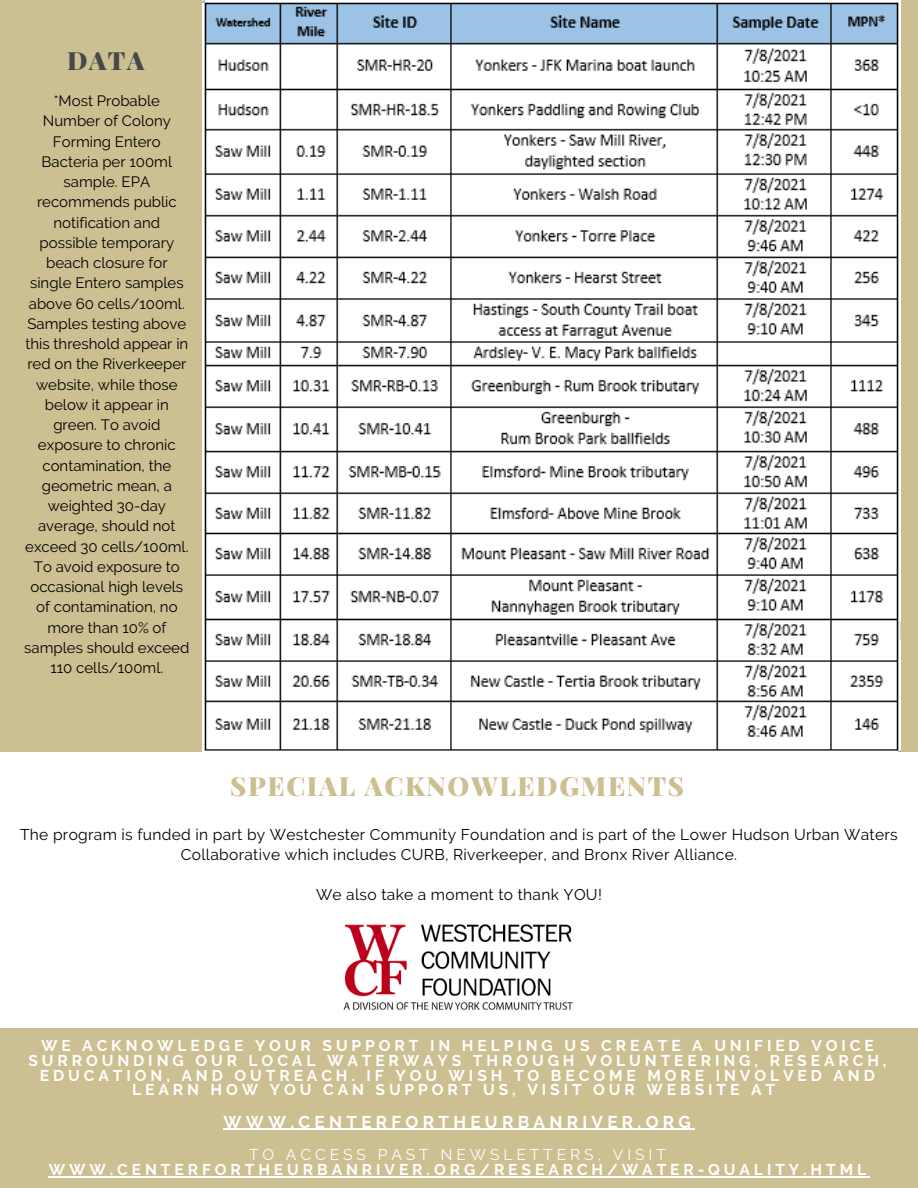
<style>
.page{position:relative;width:918px;height:1188px;background:#fff}
.page>*{position:absolute;margin:0;border:0;box-sizing:border-box;transform-origin:0 0}
.t1{font:900 26.4px "Playfair Display";letter-spacing:.06em;color:#ccbf92}
.t2{font:900 25.2px "Playfair Display";color:#484848}
.t3{font:700 17.1px "Raleway";letter-spacing:.25em;color:#fff}
.t4{font:700 15.6px/14.7px "Raleway";letter-spacing:.25em;color:#fff;text-align:center}
.t5{font:15.6px/20.1px "Raleway";letter-spacing:.02em;color:#000;text-align:center}
.t6{font:15px/20.2px "Raleway";color:#000;text-align:center}
.s1{font-weight:400}
</style>
<div class="page">
<div style="left:0;top:0;width:918px;height:751px;background:#ccbf92"></div>
<div style="left:0;top:1028px;width:918px;height:160px;background:#ccbf92"></div>
<img style="left:343px;top:924px;width:230px;height:86px">
<img style="left:202px;top:0;width:699px;height:752px">
<hr style="left:224px;top:1129px;width:471px;height:1px;background:#fff">
<hr style="left:49px;top:1176px;width:821px;height:1px;background:#fff">
<p class="t2" style="left:67px;top:43px;width:79px">DATA</p>
<p class="t6" style="left:24px;top:91px;width:167px">*Most Probable<br>Number of Colony<br>Forming Entero<br>Bacteria per 100ml sample. EPA recommends public notification and possible temporary beach closure for single Entero samples above 60 cells/100ml.<br>Samples testing above this threshold appear in red on the Riverkeeper website, while those below it appear in green. To avoid exposure to chronic contamination, the geometric mean, a weighted 30-day average, should not exceed 30 cells/100ml.<br>To avoid exposure to occasional high levels of contamination, no more than 10% of samples should exceed<br>110 cells/100ml.</p>
<p class="t1" style="left:230px;top:767px;width:455px">SPECIAL ACKNOWLEDGMENTS</p>
<p class="t5" style="left:20px;top:824px;width:879px">The program is funded in part by Westchester Community Foundation and is part of the Lower Hudson Urban Waters<br>Collaborative which includes CURB, Riverkeeper, and Bronx River Alliance.</p>
<p class="t5" style="left:316px;top:885px;width:287px">We also take a moment to thank YOU!</p>
<p class="t4" style="left:28px;top:1038px;width:860px">WE ACKNOWLEDGE YOUR SUPPORT IN HELPING US CREATE A UNIFIED VOICE SURROUNDING OUR LOCAL WATERWAYS THROUGH VOLUNTEERING, RESEARCH, EDUCATION, AND OUTREACH. IF YOU WISH TO BECOME MORE INVOLVED AND LEARN HOW YOU CAN SUPPORT US, VISIT OUR WEBSITE AT</p>
<p class="t3" style="left:224px;top:1112px;width:469px">WWW.CENTERFORTHEURBANRIVER.ORG</p>
<p class="t4" style="left:49px;top:1148px;width:819px"><span class="s1">TO ACCESS PAST NEWSLETTERS, VISIT<br></span>WWW.CENTERFORTHEURBANRIVER.ORG/RESEARCH/WATER-QUALITY.HTML</p>
</div>
